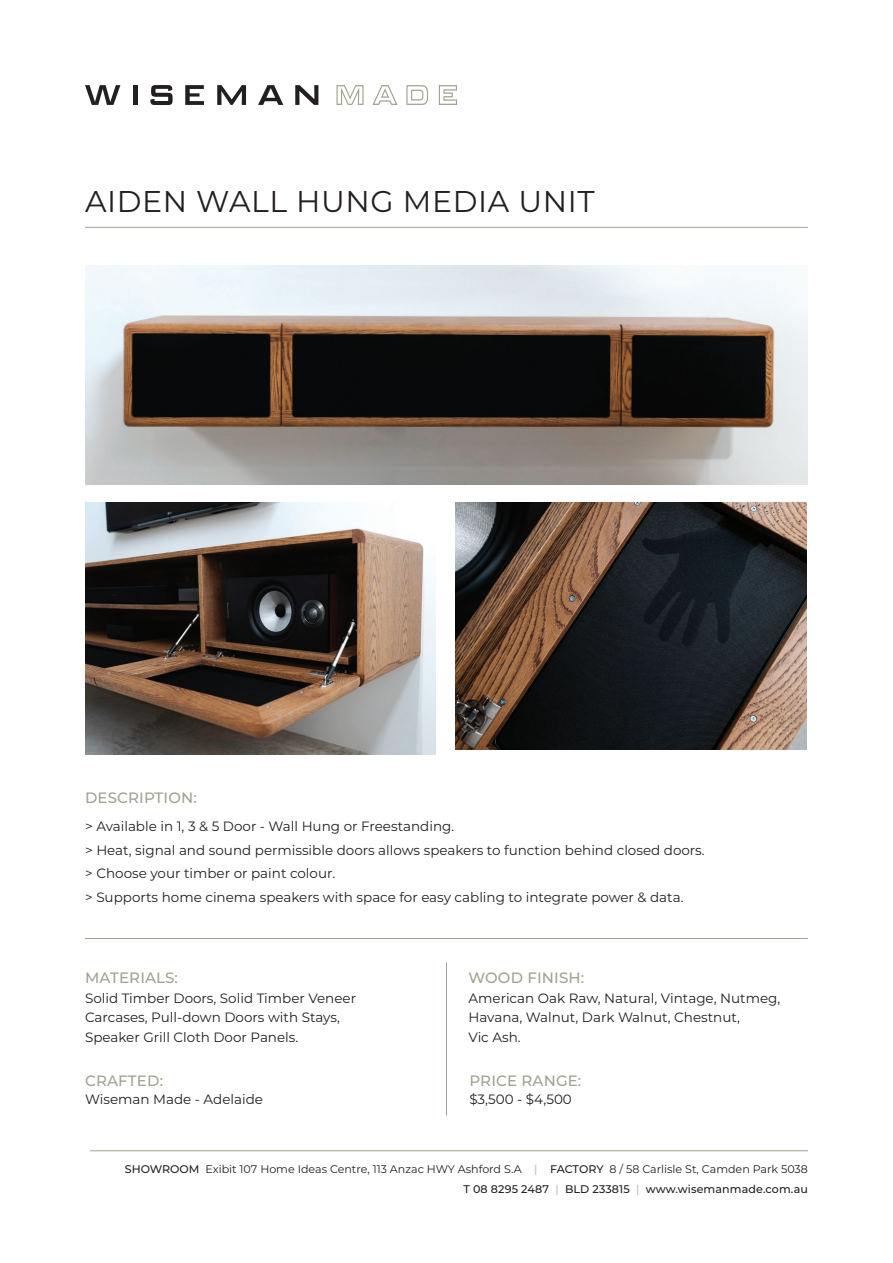
<style>
.page{position:relative;width:893px;height:1263px;background:#fff}
.page>*{position:absolute;margin:0;border:0;box-sizing:border-box;transform-origin:0 0}
.t1{font:30px "Montserrat";letter-spacing:.02em;color:#231f20}
.t2{font:500 15px "Montserrat";letter-spacing:.01em;color:#a1a290}
.t3{font:13.5px/19.5px "Montserrat";color:#231f20}
.t4{font:11.1px "Montserrat";color:#231f20}
.t5{font:500 11.1px "Montserrat";letter-spacing:.01em;color:#231f20}
.s1{font-weight:500}
.s2{font-weight:500;color:#bcbdc0}
.s3{color:#bcbdc0}
</style>
<div class="page">
<hr style="left:85px;top:227px;width:723px;height:1px;background:#a1a290">
<hr style="left:90px;top:1150px;width:718px;height:1px;background:#a1a290">
<svg style="left:150px;top:85px;width:23px;height:20px"></svg>
<svg style="left:85px;top:85px;width:35px;height:20px"></svg>
<hr style="left:133px;top:85px;width:4px;height:20px;background:#231f20">
<svg style="left:185px;top:85px;width:19px;height:20px"></svg>
<svg style="left:217px;top:85px;width:29px;height:20px"></svg>
<svg style="left:258px;top:85px;width:25px;height:20px"></svg>
<svg style="left:295px;top:85px;width:23px;height:20px"></svg>
<svg style="left:336px;top:85px;width:28px;height:20px"></svg>
<svg style="left:372px;top:85px;width:26px;height:20px"></svg>
<svg style="left:406px;top:85px;width:22px;height:20px"></svg>
<svg style="left:439px;top:85px;width:18px;height:20px"></svg>
<hr style="left:85px;top:938px;width:723px;height:1px;background:#a1a290">
<hr style="left:446px;top:962px;width:1px;height:153px;background:#a1a290">
<img style="left:85px;top:502px;width:351px;height:253px">
<img style="left:456px;top:502px;width:350px;height:248px">
<img style="left:85px;top:266px;width:723px;height:219px">
<p class="t1" style="left:85px;top:181px;width:511px">AIDEN WALL HUNG MEDIA UNIT</p>
<p class="t2" style="left:85px;top:787px;width:113px">DESCRIPTION:</p>
<p class="t3" style="left:85px;top:816px;width:371px">&gt; Available in 1, 3 &amp; 5 Door - Wall Hung or Freestanding.</p>
<p class="t3" style="left:85px;top:839px;width:621px">&gt; Heat, signal and sound permissible doors allows speakers to function behind closed doors.</p>
<p class="t3" style="left:85px;top:863px;width:252px">&gt; Choose your timber or paint colour.</p>
<p class="t3" style="left:85px;top:887px;width:600px">&gt; Supports home cinema speakers with space for easy cabling to integrate power &amp; data.</p>
<p class="t2" style="left:85px;top:967px;width:94px">MATERIALS:</p>
<p class="t3" style="left:85px;top:988px;width:273px">Solid Timber Doors, Solid Timber Veneer<br>Carcases, Pull-down Doors with Stays,<br>Speaker Grill Cloth Door Panels.</p>
<p class="t2" style="left:85px;top:1070px;width:80px">CRAFTED:</p>
<p class="t3" style="left:85px;top:1089px;width:179px">Wiseman Made - Adelaide</p>
<p class="t2" style="left:468px;top:967px;width:117px">WOOD FINISH:</p>
<p class="t3" style="left:468px;top:988px;width:313px">American Oak Raw, Natural, Vintage, Nutmeg,<br>Havana, Walnut, Dark Walnut, Chestnut,<br>Vic Ash.</p>
<p class="t2" style="left:469px;top:1070px;width:113px">PRICE RANGE:</p>
<p class="t3" style="left:469px;top:1089px;width:104px">$3,500 - $4,500</p>
<p class="t4" style="left:125px;top:1161px;width:684px"><span class="s1">SHOWROOM</span> Exibit 107 Home Ideas Centre, 113 Anzac HWY Ashford S.A <span class="s2">|</span> <span class="s1">FACTORY</span> 8 / 58 Carlisle St, Camden Park 5038</p>
<p class="t5" style="left:463px;top:1181px;width:346px">T 08 8295 2487 <span class="s3">|</span> BLD 233815 <span class="s3">|</span> www.wisemanmade.com.au</p>
</div>
